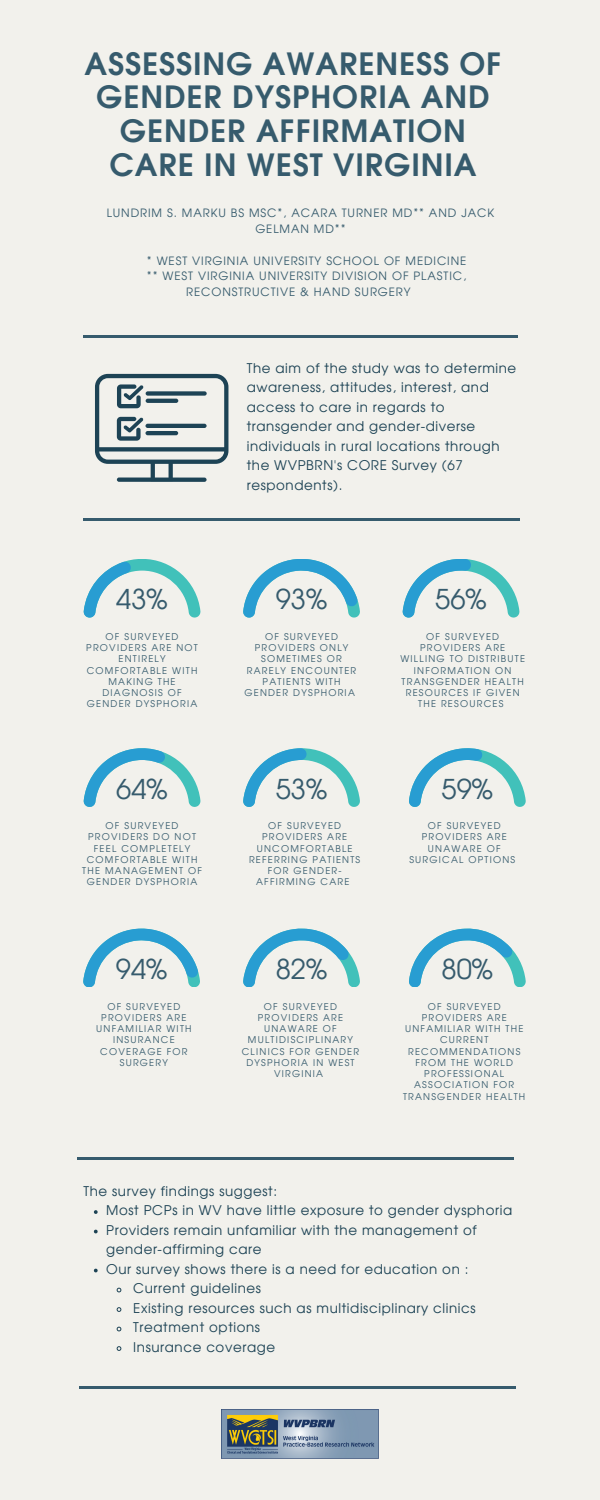
<style>
.page{position:relative;width:600px;height:1500px;background:#f2f1ec}
.page>*{position:absolute;margin:0;border:0;box-sizing:border-box;transform-origin:0 0}
.t1{font:700 30.8px/33.8px "Evolventa";letter-spacing:.03em;color:#365b6d;text-align:center}
.t2{font:27.4px "Evolventa";color:#365b6d}
.t3{font:13.4px/19.5px "Evolventa";letter-spacing:.045em;color:#1d4355}
.t4{font:11.5px/15.8px "Evolventa";letter-spacing:.08em;color:#365b6d;text-align:center}
.t5{font:9.3px/11.2px "Evolventa";letter-spacing:.135em;color:#365b6d;text-align:center}
</style>
<div class="page">
<hr style="left:83px;top:336px;width:435px;height:2px;background:#365b6d">
<hr style="left:83px;top:518px;width:436px;height:2px;background:#365b6d">
<svg style="left:403px;top:559px;width:117px;height:59px"></svg>
<svg style="left:84px;top:559px;width:117px;height:59px"></svg>
<svg style="left:243px;top:559px;width:117px;height:59px"></svg>
<hr style="left:79px;top:1387px;width:437px;height:2px;background:#365b6d">
<img style="left:222px;top:1410px;width:157px;height:48px">
<svg style="left:409px;top:748px;width:117px;height:59px"></svg>
<svg style="left:84px;top:748px;width:117px;height:59px"></svg>
<svg style="left:243px;top:748px;width:117px;height:59px"></svg>
<svg style="left:95px;top:374px;width:133px;height:108px"></svg>
<svg style="left:409px;top:929px;width:117px;height:58px"></svg>
<svg style="left:83px;top:929px;width:117px;height:58px"></svg>
<svg style="left:243px;top:929px;width:117px;height:58px"></svg>
<svg style="left:94px;top:1210px;width:4px;height:4px"></svg>
<svg style="left:94px;top:1230px;width:4px;height:3px"></svg>
<svg style="left:94px;top:1269px;width:4px;height:3px"></svg>
<svg style="left:116px;top:1287px;width:6px;height:6px"></svg>
<svg style="left:116px;top:1307px;width:6px;height:5px"></svg>
<svg style="left:116px;top:1326px;width:6px;height:6px"></svg>
<svg style="left:116px;top:1346px;width:6px;height:5px"></svg>
<hr style="left:77px;top:1158px;width:437px;height:2px;background:#365b6d">
<p class="t1" style="left:85px;top:48px;width:418px">ASSESSING AWARENESS OF<br>GENDER DYSPHORIA AND<br>GENDER AFFIRMATION<br>CARE IN WEST VIRGINIA</p>
<p class="t4" style="left:107px;top:206px;width:389px">LUNDRIM S. MARKU BS MSC*, ACARA TURNER MD** AND JACK<br>GELMAN MD**</p>
<p class="t4" style="left:147px;top:253px;width:321px">* WEST VIRGINIA UNIVERSITY SCHOOL OF MEDICINE</p>
<p class="t4" style="left:186px;top:269px;width:282px;text-align:left;text-indent:-39px">** WEST VIRGINIA UNIVERSITY DIVISION OF PLASTIC,<br>RECONSTRUCTIVE &amp; HAND SURGERY</p>
<p class="t3" style="left:247px;top:359px;width:271px">The aim of the study was to determine awareness, attitudes, interest, and access to care in regards to transgender and gender-diverse individuals in rural locations through the WVPBRN's CORE Survey (67 respondents).</p>
<p class="t2" style="left:116px;top:587px;width:53px">43%</p>
<p class="t2" style="left:276px;top:587px;width:53px">93%</p>
<p class="t2" style="left:435px;top:587px;width:53px">56%</p>
<p class="t5" style="left:86px;top:631px;width:113px">OF SURVEYED<br>PROVIDERS ARE NOT<br>ENTIRELY<br>COMFORTABLE WITH<br>MAKING THE<br>DIAGNOSIS OF<br>GENDER DYSPHORIA</p>
<p class="t5" style="left:244px;top:631px;width:113px">OF SURVEYED<br>PROVIDERS ONLY<br>SOMETIMES OR<br>RARELY ENCOUNTER<br>PATIENTS WITH<br>GENDER DYSPHORIA</p>
<p class="t5" style="left:400px;top:631px;width:126px">OF SURVEYED<br>PROVIDERS ARE<br>WILLING TO DISTRIBUTE<br>INFORMATION ON<br>TRANSGENDER HEALTH<br>RESOURCES IF GIVEN<br>THE RESOURCES</p>
<p class="t2" style="left:116px;top:777px;width:53px">64%</p>
<p class="t2" style="left:276px;top:777px;width:53px">53%</p>
<p class="t2" style="left:442px;top:777px;width:53px">59%</p>
<p class="t5" style="left:82px;top:821px;width:121px">OF SURVEYED<br>PROVIDERS DO NOT<br>FEEL COMPLETELY<br>COMFORTABLE WITH<br>THE MANAGEMENT OF<br>GENDER DYSPHORIA</p>
<p class="t5" style="left:409px;top:821px;width:107px">OF SURVEYED<br>PROVIDERS ARE<br>UNAWARE OF<br>SURGICAL OPTIONS</p>
<p class="t5" style="left:249px;top:821px;width:113px">OF SURVEYED<br>PROVIDERS ARE<br>UNCOMFORTABLE<br>REFERRING PATIENTS<br>FOR GENDER-<br>AFFIRMING CARE</p>
<p class="t2" style="left:116px;top:957px;width:53px">94%</p>
<p class="t2" style="left:276px;top:957px;width:53px">82%</p>
<p class="t2" style="left:442px;top:957px;width:53px">80%</p>
<p class="t5" style="left:96px;top:1001px;width:97px">OF SURVEYED<br>PROVIDERS ARE<br>UNFAMILIAR WITH<br>INSURANCE<br>COVERAGE FOR<br>SURGERY</p>
<p class="t5" style="left:403px;top:1001px;width:124px">OF SURVEYED<br>PROVIDERS ARE<br>UNFAMILIAR WITH THE<br>CURRENT<br>RECOMMENDATIONS<br>FROM THE WORLD<br>PROFESSIONAL<br>ASSOCIATION FOR<br>TRANSGENDER HEALTH</p>
<p class="t5" style="left:242px;top:1001px;width:119px">OF SURVEYED<br>PROVIDERS ARE<br>UNAWARE OF<br>MULTIDISCIPLINARY<br>CLINICS FOR GENDER<br>DYSPHORIA IN WEST<br>VIRGINIA</p>
<p class="t3" style="left:83px;top:1182px;width:195px">The survey findings suggest:</p>
<p class="t3" style="left:106px;top:1202px;width:408px">Most PCPs in WV have little exposure to gender dysphoria</p>
<p class="t3" style="left:106px;top:1221px;width:372px">Providers remain unfamiliar with the management of gender-affirming care</p>
<p class="t3" style="left:106px;top:1260px;width:364px">Our survey shows there is a need for education on :</p>
<p class="t3" style="left:133px;top:1280px;width:129px">Current guidelines</p>
<p class="t3" style="left:133px;top:1299px;width:344px">Existing resources such as multidisciplinary clinics</p>
<p class="t3" style="left:133px;top:1319px;width:128px">Treatment options</p>
<p class="t3" style="left:133px;top:1338px;width:143px">Insurance coverage</p>
</div>
